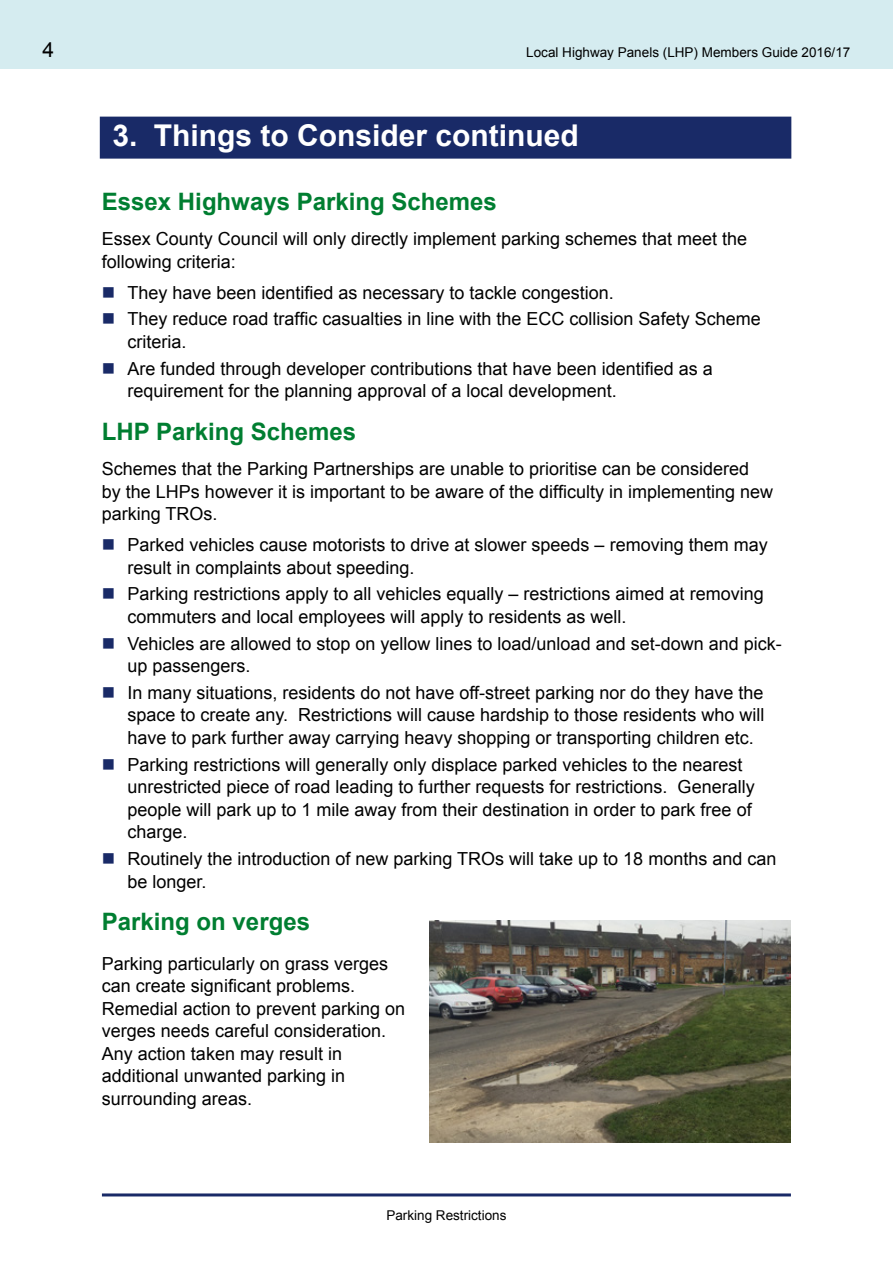
<style>
.page{position:relative;width:893px;height:1263px;background:#fff}
.page>*{position:absolute;margin:0;border:0;box-sizing:border-box;transform-origin:0 0}
.t1{font:700 30px "Arial";color:#fff}
.t2{font:700 24px "Arial";color:#007e31}
.t3{font:21px "Arial";color:#000}
.t4{font:18px/22.5px "Arial";color:#000}
.t5{font:13.5px "Arial";color:#000}
</style>
<div class="page">
<div style="left:0;top:0;width:893px;height:69px;background:#d5ecf0"></div>
<hr style="left:102px;top:1193px;width:689px;height:3px;background:#192a67">
<div style="left:100px;top:117px;width:691px;height:42px;background:#192a67"></div>
<img style="left:429px;top:921px;width:362px;height:221px">
<p class="t3" style="left:43px;top:36px;width:13px">4</p>
<p class="t5" style="left:526px;top:44px;width:326px">Local Highway Panels (LHP) Members Guide 2016/17</p>
<h1 class="t1" style="left:113px;top:115px;width:468px">3. Things to Consider continued</h1>
<h2 class="t2" style="left:102px;top:185px;width:396px">Essex Highways Parking Schemes</h2>
<p class="t4" style="left:102px;top:228px;width:647px">Essex County Council will only directly implement parking schemes that meet the following criteria:</p>
<p class="t4" style="left:127px;top:279px;width:635px;line-height:26.7px">They have been identified as necessary to tackle congestion.<br>They reduce road traffic casualties in line with the ECC collision Safety Scheme</p>
<p class="t4" style="left:127px;top:328px;width:587px;line-height:26.7px">criteria.<br>Are funded through developer contributions that have been identified as a</p>
<p class="t4" style="left:127px;top:380px;width:491px">requirement for the planning approval of a local development.</p>
<h2 class="t2" style="left:102px;top:415px;width:256px">LHP Parking Schemes</h2>
<p class="t4" style="left:102px;top:458px;width:673px">Schemes that the Parking Partnerships are unable to prioritise can be considered<br>by the LHPs however it is important to be aware of the difficulty in implementing new parking TROs.</p>
<p class="t4" style="left:127px;top:534px;width:642px">Parked vehicles cause motorists to drive at slower speeds – removing them may result in complaints about speeding.</p>
<p class="t4" style="left:127px;top:583px;width:638px">Parking restrictions apply to all vehicles equally – restrictions aimed at removing commuters and local employees will apply to residents as well.</p>
<p class="t4" style="left:127px;top:632px;width:656px">Vehicles are allowed to stop on yellow lines to load/unload and set-down and pick&shy;up passengers.</p>
<p class="t4" style="left:127px;top:682px;width:638px;text-align:justify">In many situations, residents do not have off-street parking nor do they have the space to create any. Restrictions will cause hardship to those residents who will have to park further away carrying heavy shopping or transporting children etc.</p>
<p class="t4" style="left:127px;top:753px;width:629px">Parking restrictions will generally only displace parked vehicles to the nearest unrestricted piece of road leading to further requests for restrictions. Generally people will park up to 1 mile away from their destination in order to park free of charge.</p>
<p class="t4" style="left:127px;top:848px;width:651px">Routinely the introduction of new parking TROs will take up to 18 months and can be longer.</p>
<h2 class="t2" style="left:102px;top:906px;width:210px">Parking on verges</h2>
<p class="t4" style="left:102px;top:952px;width:305px">Parking particularly on grass verges can create significant problems.<br>Remedial action to prevent parking on verges needs careful consideration.<br>Any action taken may result in additional unwanted parking in surrounding areas.</p>
<p class="t5" style="left:386px;top:1206px;width:122px">Parking Restrictions</p>
</div>
